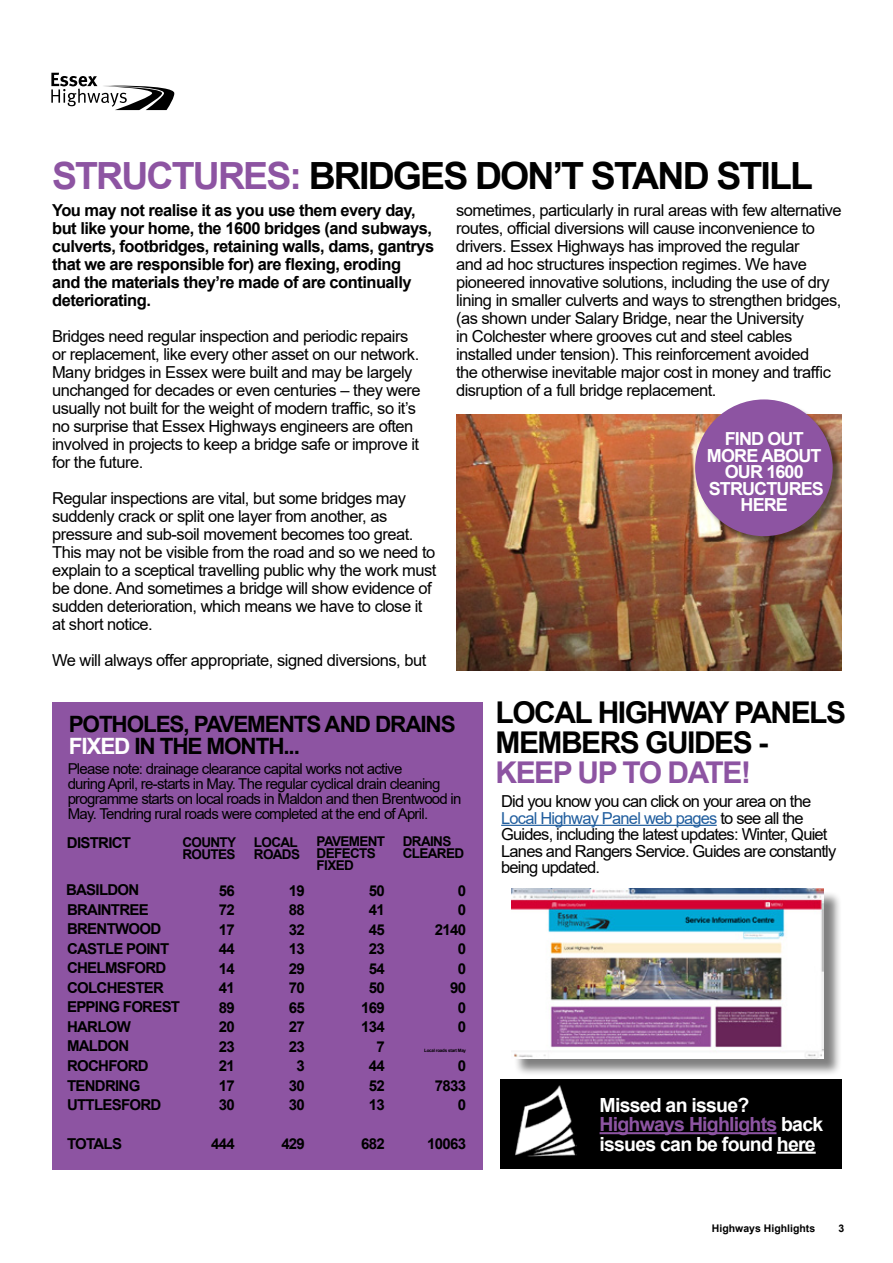
<style>
.page{position:relative;width:893px;height:1263px;background:#fff}
.page>*{position:absolute;margin:0;border:0;box-sizing:border-box;transform-origin:0 0}
.t1{font:700 37.5px "Arial";letter-spacing:-.05em;color:#000}
.t2{font:700 30px/30px "Arial";letter-spacing:-.05em;color:#000}
.t3{font:700 30px "Arial";letter-spacing:-.05em;color:#8d54a2}
.t4{font:700 22.5px/22.5px "Arial";letter-spacing:-.05em;color:#000}
.t5{font:700 19.5px/19.5px "Arial";letter-spacing:-.04em;color:#fff}
.t6{font:700 18px/16.5px "Arial";letter-spacing:-.05em;color:#fff;text-align:center}
.t7{font:16.5px/18px "Arial";letter-spacing:-.03em;color:#000}
.t8{font:700 16.5px/18px "Arial";letter-spacing:-.03em;color:#000}
.t9{font:16.5px/16.5px "Arial";letter-spacing:-.05em;color:#000}
.t10{font:700 15px/19.5px "Arial";letter-spacing:-.05em;color:#000;text-align:right}
.t11{font:15px/15px "Arial";letter-spacing:-.05em;color:#000}
.t12{font:700 13.5px/12px "Arial";letter-spacing:-.05em;color:#000}
.t13{font:700 10.5px "Arial";color:#000}
.t14{font:700 4.5px "Arial";letter-spacing:-.05em;color:#000}
.s1{color:#8d54a2}
.s2{color:#fff}
.s3{color:#215e9e}
</style>
<div class="page">
<svg style="left:51px;top:73px;width:123px;height:37px"></svg>
<div style="left:52px;top:702px;width:430px;height:467px;background:#8d54a2"></div>
<img style="left:456px;top:414px;width:386px;height:257px">
<div style="left:500px;top:1079px;width:342px;height:90px;background:#000"></div>
<hr style="left:600px;top:1132px;width:176px;height:2px;background:#8d54a2">
<hr style="left:777px;top:1152px;width:39px;height:2px;background:#fff">
<img style="left:515px;top:1085px;width:61px;height:71px">
<hr style="left:501px;top:825px;width:216px;height:1px;background:#215e9e">
<div style="left:513px;top:891px;width:329px;height:185px;background:#000;opacity:.5"></div>
<img style="left:511px;top:889px;width:312px;height:169px">
<div style="left:697px;top:401px;width:146px;height:146px;background:#000;opacity:.5"></div>
<div style="left:695px;top:399px;width:138px;height:137px;background:#8d54a2;border-radius:50%"></div>
<h1 class="t1" style="left:52px;top:150px;width:762px"><span class="s1">STRUCTURES:</span> BRIDGES DON’T STAND STILL</h1>
<p class="t8" style="left:52px;top:201px;width:384px">You may not realise it as you use them every day, but like your home, the 1600 bridges (and subways, culverts, footbridges, retaining walls, dams, gantrys that we are responsible for) are flexing, eroding<br>and the materials they’re made of are continually deteriorating.</p>
<p class="t7" style="left:52px;top:327px;width:370px">Bridges need regular inspection and periodic repairs or replacement, like every other asset on our network.<br>Many bridges in Essex were built and may be largely unchanged for decades or even centuries – they were usually not built for the weight of modern traffic, so it’s no surprise that Essex Highways engineers are often involved in projects to keep a bridge safe or improve it for the future.</p>
<p class="t7" style="left:52px;top:489px;width:386px">Regular inspections are vital, but some bridges may suddenly crack or split one layer from another, as pressure and sub-soil movement becomes too great.<br>This may not be visible from the road and so we need to explain to a sceptical travelling public why the work must be done. And sometimes a bridge will show evidence of sudden deterioration, which means we have to close it at short notice.</p>
<p class="t7" style="left:52px;top:651px;width:376px">We will always offer appropriate, signed diversions, but</p>
<p class="t7" style="left:456px;top:201px;width:387px">sometimes, particularly in rural areas with few alternative routes, official diversions will cause inconvenience to drivers. Essex Highways has improved the regular<br>and ad hoc structures inspection regimes. We have pioneered innovative solutions, including the use of dry lining in smaller culverts and ways to strengthen bridges, (as shown under Salary Bridge, near the University<br>in Colchester where grooves cut and steel cables installed under tension). This reinforcement avoided<br>the otherwise inevitable major cost in money and traffic disruption of a full bridge replacement.</p>
<p class="t6" style="left:707px;top:431px;width:118px">FIND OUT<br>MORE ABOUT<br>OUR 1600<br>STRUCTURES<br>HERE</p>
<h3 class="t4" style="left:69px;top:713px;width:388px">POTHOLES, PAVEMENTS AND DRAINS<br><span class="s2">FIXED</span> IN THE MONTH...</h3>
<p class="t11" style="left:68px;top:761px;width:395px">Please note: drainage clearance capital works not active<br>during April, re-starts in May. The regular cyclical drain cleaning programme starts on local roads in Maldon and then Brentwood in May. Tendring rural roads were completed at the end of April.</p>
<p class="t10" style="left:67px;top:833px;width:66px">DISTRICT</p>
<p class="t12" style="left:182px;top:836px;width:55px">COUNTY<br>ROUTES</p>
<p class="t12" style="left:254px;top:836px;width:48px">LOCAL<br>ROADS</p>
<p class="t12" style="left:317px;top:836px;width:70px">PAVEMENT<br>DEFECTS<br>FIXED</p>
<p class="t10" style="left:289px;top:881px;width:17px;text-align:center">19<br>88<br>32<br>13<br>29<br>70<br>65<br>27<br>23<br>3<br>30<br>30</p>
<p class="t10" style="left:281px;top:1134px;width:25px">429</p>
<p class="t10" style="left:66px;top:881px;width:116px;text-align:left">BASILDON<br>BRAINTREE<br>BRENTWOOD<br>CASTLE POINT<br>CHELMSFORD<br>COLCHESTER<br>EPPING FOREST<br>HARLOW<br>MALDON<br>ROCHFORD<br>TENDRING<br>UTTLESFORD</p>
<p class="t10" style="left:67px;top:1134px;width:57px">TOTALS</p>
<p class="t10" style="left:361px;top:881px;width:25px">50<br>41<br>45<br>23<br>54<br>50<br>169<br>134<br>7<br>44<br>52<br>13</p>
<p class="t10" style="left:361px;top:1134px;width:25px">682</p>
<p class="t10" style="left:219px;top:881px;width:17px;text-align:justify">56<br>72<br>17<br>44<br>14<br>41<br>89<br>20<br>23<br>21<br>17<br>30</p>
<p class="t10" style="left:211px;top:1134px;width:25px">444</p>
<p class="t12" style="left:403px;top:836px;width:63px">DRAINS<br>CLEARED</p>
<p class="t10" style="left:435px;top:881px;width:33px">0<br>0<br>2140<br>0<br>0<br>90<br>0<br>0</p>
<p class="t14" style="left:424px;top:1047px;width:43px">Local roads start May</p>
<p class="t10" style="left:435px;top:1056px;width:33px">0<br>7833<br>0</p>
<p class="t10" style="left:427px;top:1134px;width:40px">10063</p>
<h2 class="t2" style="left:496px;top:698px;width:352px">LOCAL HIGHWAY PANELS<br>MEMBERS GUIDES -</h2>
<h2 class="t3" style="left:496px;top:751px;width:257px">KEEP UP TO DATE!</h2>
<p class="t9" style="left:501px;top:793px;width:337px">Did you know you can click on your area on the <span class="s3">Local Highway Panel web pages</span> to see all the Guides, including the latest updates: Winter, Quiet Lanes and Rangers Service. Guides are constantly being updated.</p>
<p class="t5" style="left:600px;top:1095px;width:225px">Missed an issue?<br><span class="s1">Highways Highlights</span> back issues can be found here</p>
<p class="t13" style="left:712px;top:1221px;width:105px">Highways Highlights</p>
<p class="t13" style="left:838px;top:1221px;width:7px">3</p>
</div>
